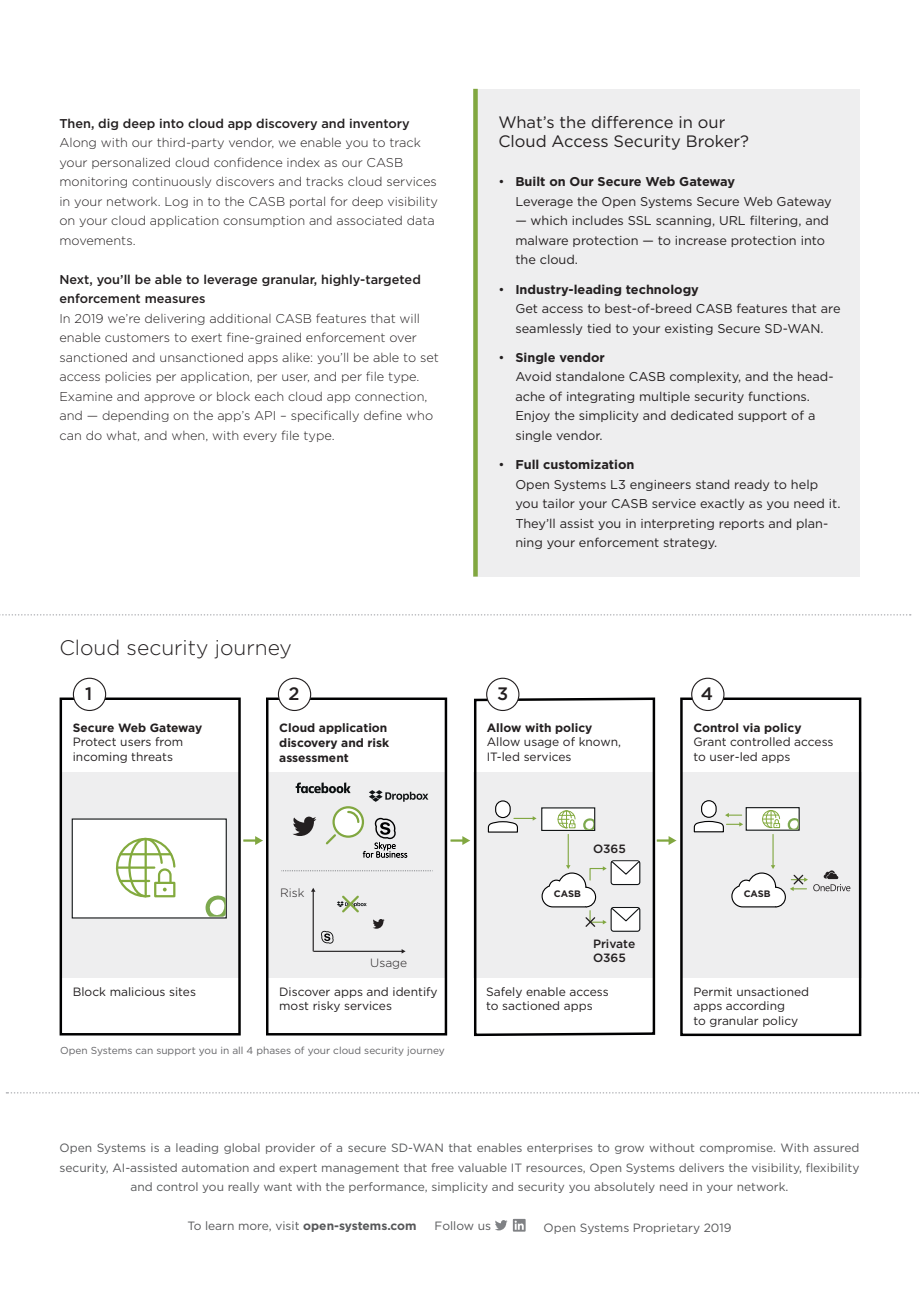
<style>
.page{position:relative;width:919px;height:1289px;background:#fff}
.page>*{position:absolute;margin:0;border:0;box-sizing:border-box;transform-origin:0 0}
.t1{font:700 31.5px "Gotham";color:#231f20}
.t2{font:300 21px "Gotham";color:#231f20}
.t3{font:500 18px "Gotham";color:#231f20}
.t4{font:16.5px/19.5px "Gotham";color:#231f20}
.t5{font:700 15px "Gotham";color:#231f20}
.t6{font:500 13.5px "Gotham";color:#231f20}
.t7{font:300 12.75px/19.5px "Gotham";color:#231f20}
.t8{font:12.75px/19.5px "Gotham";color:#231f20}
.t9{font:500 12.75px/19.5px "Gotham";color:#231f20}
.t10{font:12px/19.5px "Gotham";color:#57585a;text-align:center}
.t11{font:12px/14.4px "Gotham";color:#231f20}
.t12{font:700 12px/15px "Gotham";color:#231f20}
.t13{font:500 12px/14.4px "Gotham";color:#231f20}
.t14{font:300 12px "Gotham";color:#231f20}
.t15{font:10.2px "Gotham";color:#636366}
.t16{font:700 9.3px "Gotham";color:#231f20}
.s1{font-weight:700}
</style>
<div class="page">
<div style="left:473px;top:89px;width:386px;height:487px;background:#eeeeef"></div>
<svg style="left:473px;top:89px;width:4px;height:487px;background:#87ab4a"></svg>
<svg style="left:495px;top:1220px;width:12px;height:10px"></svg>
<svg style="left:513px;top:1218px;width:12px;height:13px"></svg>
<svg style="left:6px;top:1092px;width:913px;height:1px"></svg>
<svg style="left:0;top:614px;width:910px;height:1px"></svg>
<div style="left:267px;top:772px;width:179px;height:206px;background:#eeeeef"></div>
<div style="left:61px;top:772px;width:179px;height:206px;background:#eeeeef"></div>
<div style="left:682px;top:772px;width:179px;height:206px;background:#eeeeef"></div>
<hr style="left:312px;top:891px;width:2px;height:60px;background:#231f20">
<hr style="left:313px;top:950px;width:89px;height:1px;background:#231f20">
<svg style="left:401px;top:949px;width:4px;height:4px"></svg>
<svg style="left:321px;top:930px;width:13px;height:13px"></svg>
<svg style="left:243px;top:836px;width:20px;height:9px"></svg>
<svg style="left:450px;top:836px;width:20px;height:9px"></svg>
<svg style="left:656px;top:836px;width:20px;height:9px"></svg>
<svg style="left:281px;top:870px;width:152px;height:1px"></svg>
<div style="left:72px;top:819px;width:154px;height:99px;background:#fff"></div>
<div style="left:72px;top:818px;width:155px;height:100px;border:1px solid #111516"></div>
<svg style="left:205px;top:894px;width:21px;height:22px"></svg>
<svg style="left:115px;top:837px;width:61px;height:61px"></svg>
<svg style="left:325px;top:832px;width:13px;height:13px"></svg>
<svg style="left:333px;top:807px;width:30px;height:29px"></svg>
<div style="left:332px;top:806px;width:32px;height:31px;border:2px solid #81a740;border-radius:50%"></div>
<div style="left:60px;top:697px;width:181px;height:338px;border:2px solid #000001"></div>
<div style="left:266px;top:697px;width:181px;height:338px;border:2px solid #000001"></div>
<svg style="left:473px;top:696px;width:183px;height:341px"></svg>
<div style="left:680px;top:697px;width:181px;height:339px;border:2px solid #000001"></div>
<svg style="left:346px;top:809px;width:61px;height:48px"></svg>
<svg style="left:295px;top:782px;width:55px;height:11px"></svg>
<svg style="left:369px;top:790px;width:59px;height:11px"></svg>
<svg style="left:292px;top:816px;width:24px;height:20px"></svg>
<svg style="left:373px;top:919px;width:11px;height:9px"></svg>
<svg style="left:337px;top:895px;width:29px;height:18px"></svg>
<div style="left:746px;top:807px;width:53px;height:23px;background:#fff"></div>
<div style="left:745px;top:807px;width:54px;height:23px;border:1px solid #111516"></div>
<svg style="left:693px;top:812px;width:50px;height:21px"></svg>
<div style="left:701px;top:800px;width:15px;height:17px;background:#fff;border-radius:7px"></div>
<div style="left:701px;top:800px;width:15px;height:17px;border:1px solid #000001;border-radius:7px"></div>
<div style="left:73px;top:678px;width:33px;height:32px;background:#fff;border-radius:50%"></div>
<div style="left:73px;top:677px;width:33px;height:34px;border:1px solid #231f20;border-radius:50%"></div>
<div style="left:278px;top:678px;width:32px;height:32px;background:#fff;border-radius:50%"></div>
<div style="left:278px;top:677px;width:33px;height:34px;border:1px solid #231f20;border-radius:50%"></div>
<div style="left:486px;top:678px;width:33px;height:32px;background:#fff;border-radius:50%"></div>
<div style="left:486px;top:677px;width:33px;height:34px;border:1px solid #231f20;border-radius:50%"></div>
<div style="left:691px;top:678px;width:32px;height:32px;background:#fff;border-radius:50%"></div>
<div style="left:691px;top:677px;width:33px;height:34px;border:1px solid #231f20;border-radius:50%"></div>
<div style="left:541px;top:808px;width:53px;height:22px;background:#fff"></div>
<div style="left:541px;top:807px;width:54px;height:24px;border:1px solid #111516"></div>
<svg style="left:583px;top:817px;width:11px;height:12px"></svg>
<div style="left:495px;top:801px;width:15px;height:16px;background:#fff;border-radius:7px"></div>
<div style="left:495px;top:800px;width:15px;height:18px;border:1px solid #000001;border-radius:7px"></div>
<svg style="left:487px;top:816px;width:49px;height:17px"></svg>
<hr style="left:567px;top:834px;width:1px;height:31px;background:#81a740">
<svg style="left:557px;top:810px;width:19px;height:18px"></svg>
<svg style="left:786px;top:817px;width:12px;height:12px"></svg>
<svg style="left:762px;top:810px;width:18px;height:18px"></svg>
<hr style="left:772px;top:834px;width:1px;height:31px;background:#81a740">
<svg style="left:731px;top:865px;width:76px;height:43px"></svg>
<svg style="left:813px;top:870px;width:37px;height:21px"></svg>
<div style="left:611px;top:907px;width:28px;height:24px;background:#fff;border-radius:2px"></div>
<div style="left:610px;top:907px;width:30px;height:24px;border:1px solid #111416;border-radius:2px"></div>
<svg style="left:541px;top:860px;width:99px;height:68px"></svg>
<p class="t9" style="left:59px;top:113px;width:352px">Then, dig deep into cloud app discovery and inventory</p>
<p class="t7" style="left:59px;top:133px;width:380px">Along with our third-party vendor, we enable you to track your personalized cloud confidence index as our CASB monitoring continuously discovers and tracks cloud services in your network. Log in to the CASB portal for deep visibility on your cloud application consumption and associated data movements.</p>
<p class="t9" style="left:59px;top:269px;width:363px">Next, you’ll be able to leverage granular, highly-targeted enforcement measures</p>
<p class="t7" style="left:59px;top:308px;width:381px">In 2019 we’re delivering additional CASB features that will enable customers to exert fine-grained enforcement over sanctioned and unsanctioned apps alike: you’ll be able to set access policies per application, per user, and per file type.<br>Examine and approve or block each cloud app connection, and — depending on the app’s API – specifically define who can do what, and when, with every file type.</p>
<h2 class="t2" style="left:59px;top:634px;width:234px">Cloud security journey</h2>
<p class="t6" style="left:697px;top:106px;width:30px">Risk</p>
<p class="t4" style="left:498px;top:112px;width:252px">What’s the difference in our<br>Cloud Access Security Broker?</p>
<p class="t8" style="left:515px;top:172px;width:318px;text-indent:-17px">• <span class="s1">Built on Our Secure Web Gateway<br></span>Leverage the Open Systems Secure Web Gateway</p>
<p class="t8" style="left:515px;top:211px;width:315px">— which includes SSL scanning, URL filtering, and malware protection — to increase protection into the cloud.</p>
<p class="t8" style="left:515px;top:279px;width:327px;text-indent:-17px">• <span class="s1">Industry-leading technology<br></span>Get access to best-of-breed CASB features that are seamlessly tied to your existing Secure SD-WAN.</p>
<p class="t8" style="left:515px;top:347px;width:320px;text-indent:-17px">• <span class="s1">Single vendor<br></span>Avoid standalone CASB complexity, and the head&shy;ache of integrating multiple security functions.<br>Enjoy the simplicity and dedicated support of a single vendor.</p>
<p class="t8" style="left:515px;top:454px;width:326px;text-indent:-17px">• <span class="s1">Full customization<br></span>Open Systems L3 engineers stand ready to help you tailor your CASB service exactly as you need it.<br>They’ll assist you in interpreting reports and plan&shy;ning your enforcement strategy.</p>
<p class="t5" style="left:678px;top:364px;width:45px">CASB</p>
<h1 class="t1" style="left:689px;top:533px;width:32px">@</h1>
<h3 class="t3" style="left:85px;top:681px;width:9px">1</h3>
<h3 class="t3" style="left:288px;top:681px;width:13px">2</h3>
<h3 class="t3" style="left:497px;top:681px;width:13px">3</h3>
<h3 class="t3" style="left:700px;top:681px;width:14px">4</h3>
<p class="t12" style="left:73px;top:720px;width:131px">Secure Web Gateway</p>
<p class="t11" style="left:73px;top:734px;width:112px">Protect users from incoming threats</p>
<p class="t12" style="left:279px;top:720px;width:112px">Cloud application discovery and risk assessment</p>
<p class="t12" style="left:486px;top:720px;width:107px">Allow with policy</p>
<p class="t11" style="left:486px;top:734px;width:136px">Allow usage of known,<br>IT-led services</p>
<p class="t12" style="left:693px;top:720px;width:110px">Control via policy</p>
<p class="t11" style="left:693px;top:734px;width:141px">Grant controlled access to user-led apps</p>
<p class="t13" style="left:593px;top:840px;width:34px">O365</p>
<p class="t14" style="left:280px;top:884px;width:26px">Risk</p>
<p class="t16" style="left:554px;top:887px;width:28px">CASB</p>
<p class="t16" style="left:743px;top:887px;width:28px">CASB</p>
<p class="t14" style="left:370px;top:955px;width:38px">Usage</p>
<p class="t13" style="left:593px;top:936px;width:44px">Private<br>O365</p>
<p class="t11" style="left:73px;top:983px;width:125px">Block malicious sites</p>
<p class="t11" style="left:279px;top:983px;width:160px">Discover apps and identify most risky services</p>
<p class="t11" style="left:486px;top:983px;width:124px">Safely enable access to sactioned apps</p>
<p class="t11" style="left:693px;top:983px;width:117px">Permit unsactioned apps according<br>to granular policy</p>
<p class="t15" style="left:60px;top:1043px;width:386px">Open Systems can support you in all 4 phases of your cloud security journey</p>
<p class="t10" style="left:60px;top:1137px;width:801px">Open Systems is a leading global provider of a secure SD-WAN that enables enterprises to grow without compromise. With assured security, AI-assisted automation and expert management that free valuable IT resources, Open Systems delivers the visibility, flexibility and control you really want with the performance, simplicity and security you absolutely need in your network.</p>
<p class="t10" style="left:187px;top:1215px;width:231px">To learn more, visit <span class="s1">open-systems.com</span></p>
<p class="t10" style="left:434px;top:1215px;width:58px">Follow us</p>
<p class="t10" style="left:543px;top:1217px;width:189px">Open Systems Proprietary 2019</p>
</div>
